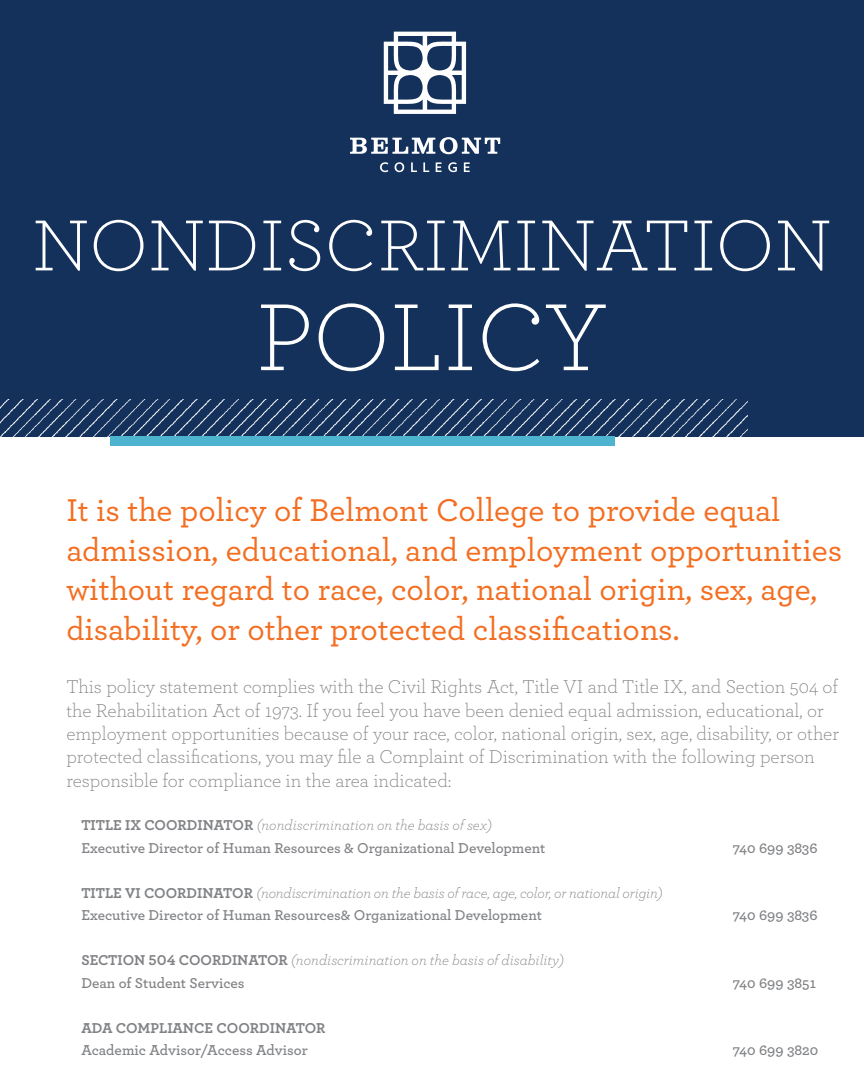
<style>
.page{position:relative;width:864px;height:1080px;background:#fff}
.page>*{position:absolute;margin:0;border:0;box-sizing:border-box;transform-origin:0 0}
.t1{font:300 99.75px "Archer";color:#fff}
.t2{font:300 75.6px "Archer";color:#fff}
.t3{font:500 33px/39.6px "Archer";color:#f36e21}
.t4{font:300 19.5px/23.4px "Archer";color:#808285}
.t5{font:600 15px "Archer";color:#808285}
.t6{font:italic 300 15px "Archer";letter-spacing:-.01em;color:#808285}
.t7{font:700 15px "Archer";color:#808285}
.s1{font-weight:700;font-style:normal}
</style>
<div class="page">
<div style="left:0;top:0;width:864px;height:437px;background:#14315b"></div>
<img style="left:0;top:400px;width:748px;height:37px">
<div style="left:110px;top:437px;width:504px;height:9px;background:#4db3cf"></div>
<svg style="left:350px;top:137px;width:150px;height:17px"></svg>
<svg style="left:380px;top:162px;width:90px;height:10px"></svg>
<svg style="left:384px;top:32px;width:82px;height:82px"></svg>
<p class="t2" style="left:32px;top:196px;width:801px">NONDISCRIMINATION</p>
<p class="t1" style="left:256px;top:272px;width:353px">POLICY</p>
<p class="t3" style="left:66px;top:489px;width:778px">It is the policy of Belmont College to provide equal admission, educational, and employment opportunities without regard to race, color, national origin, sex, age, disability, or other protected classifications.</p>
<p class="t4" style="left:66px;top:674px;width:774px">This policy statement complies with the Civil Rights Act, Title VI and Title IX, and Section 504 of the Rehabilitation Act of 1973. If you feel you have been denied equal admission, educational, or employment opportunities because of your race, color, national origin, sex, age, disability, or other protected classifications, you may file a Complaint of Discrimination with the following person responsible for compliance in the area indicated:</p>
<p class="t6" style="left:81px;top:815px;width:412px"><span class="s1">TITLE IX COORDINATOR</span> (nondiscrimination on the basis of sex)</p>
<p class="t5" style="left:81px;top:837px;width:466px">Executive Director of Human Resources &amp; Organizational Development</p>
<p class="t5" style="left:733px;top:837px;width:86px">740 699 3836</p>
<p class="t6" style="left:81px;top:883px;width:583px"><span class="s1">TITLE VI COORDINATOR</span> (nondiscrimination on the basis of race, age, color, or national origin)</p>
<p class="t5" style="left:81px;top:904px;width:462px">Executive Director of Human Resources&amp; Organizational Development</p>
<p class="t5" style="left:733px;top:904px;width:86px">740 699 3836</p>
<p class="t6" style="left:81px;top:950px;width:484px"><span class="s1">SECTION 504 COORDINATOR</span> (nondiscrimination on the basis of disability)</p>
<p class="t5" style="left:81px;top:972px;width:165px">Dean of Student Services</p>
<p class="t5" style="left:733px;top:972px;width:85px">740 699 3851</p>
<p class="t7" style="left:81px;top:1016px;width:246px">ADA COMPLIANCE COORDINATOR</p>
<p class="t5" style="left:81px;top:1039px;width:228px">Academic Advisor/Access Advisor</p>
<p class="t5" style="left:733px;top:1039px;width:87px">740 699 3820</p>
</div>
